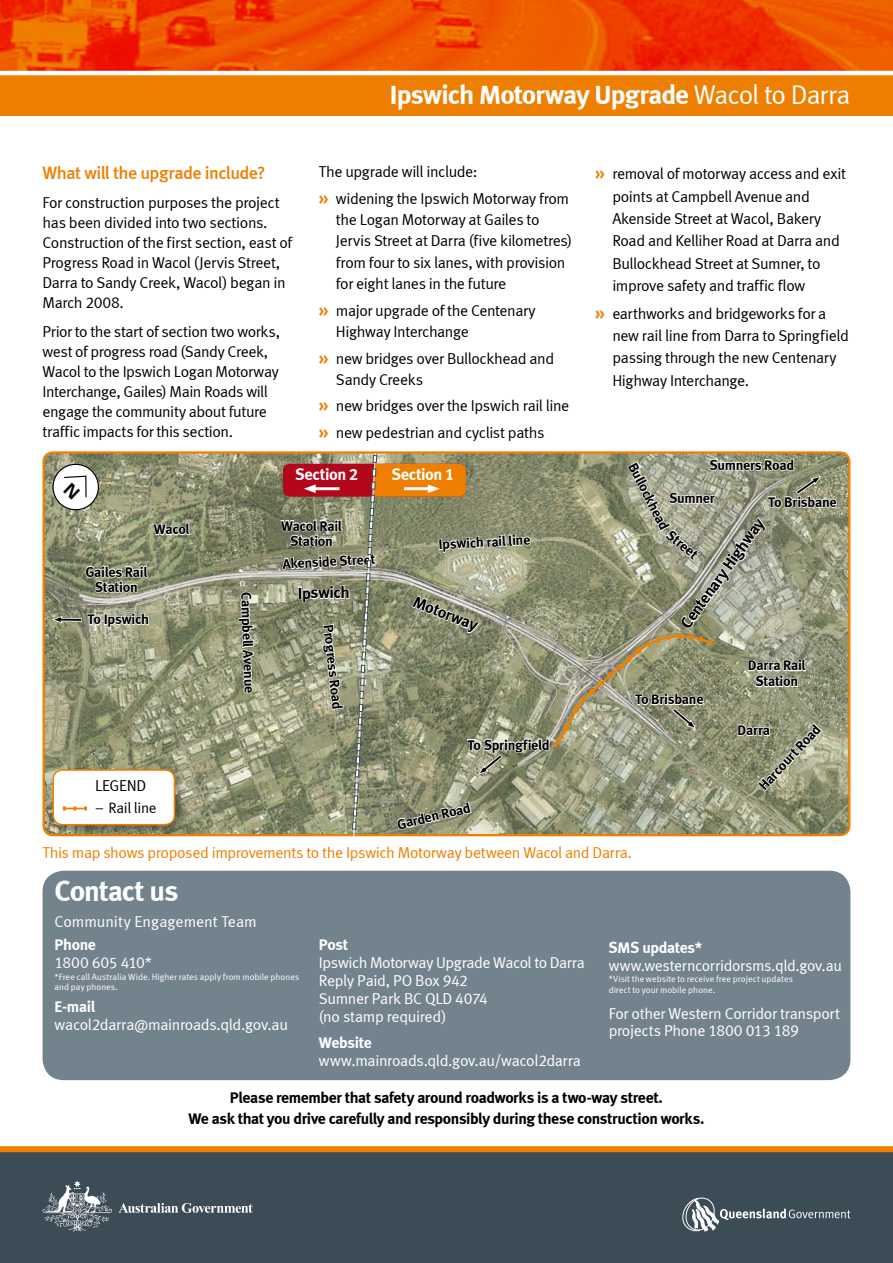
<style>
.page{position:relative;width:893px;height:1263px;background:#fff}
.page>*{position:absolute;margin:0;border:0;box-sizing:border-box;transform-origin:0 0}
.t1{font:29.1px "Meta Bold LF";letter-spacing:-.035em;color:#fff}
.t2{font:27px "Meta Bold LF";letter-spacing:-.035em;color:#fff}
.t3{font:18px "Meta Medium LF";letter-spacing:-.03em;color:#ee7f00}
.t4{font:16.5px "Meta Bold LF";color:#000}
.t5{font:16.35px "Meta Bold LF";letter-spacing:-.025em;color:#fff}
.t6{font:15.75px/20px "Meta Normal LF";letter-spacing:-.025em;color:#000}
.t7{font:15.75px/18px "Meta Normal LF";letter-spacing:-.02em;color:#fff}
.t8{font:15.75px/21px "Meta Bold LF";letter-spacing:-.025em;color:#000;text-align:center}
.t9{font:15.75px "Meta Normal LF";letter-spacing:-.025em;color:#ee7f00}
.t10{font:700 15.75px "Meta";letter-spacing:-.02em;color:#fff}
.t11{font:15.75px "Meta Normal LF";color:#fff}
.t12{font:15px "Meta Normal LF";letter-spacing:-.03em;color:#000}
.t13{font:14.25px/15px "Meta Bold LF";letter-spacing:-.025em;color:#000;text-align:center}
.t14{font:9px/10.5px "Meta Normal LF";color:#fff}
.s1{font-family:"Meta Normal"}
.s2{font-family:"Meta Bold LF";font-size:18px;color:#ee7f00}
</style>
<div class="page">
<div style="left:0;top:1151px;width:893px;height:112px;background:#3c4c56"></div>
<div style="left:0;top:1146px;width:893px;height:6px;background:#ee7f00"></div>
<div style="left:0;top:0;width:893px;height:115px;background:#ee7f00"></div>
<img style="left:0;top:0;width:893px;height:71px">
<hr style="left:0;top:71px;width:893px;height:4px;background:#fff">
<svg style="left:118px;top:1203px;width:135px;height:10px"></svg>
<svg style="left:43px;top:1180px;width:69px;height:51px"></svg>
<svg style="left:682px;top:1197px;width:168px;height:35px"></svg>
<img style="left:44px;top:454px;width:805px;height:381px">
<div style="left:43px;top:871px;width:807px;height:209px;background:#73838e;border-radius:21px"></div>
<svg style="left:62px;top:618px;width:20px;height:4px"></svg>
<hr style="left:58px;top:619px;width:23px;height:2px;background:#000">
<svg style="left:52px;top:616px;width:10px;height:7px"></svg>
<svg style="left:152px;top:522px;width:39px;height:19px"></svg>
<svg style="left:84px;top:564px;width:65px;height:31px"></svg>
<svg style="left:237px;top:558px;width:20px;height:136px;background:#b1b29d"></svg>
<svg style="left:86px;top:612px;width:64px;height:20px"></svg>
<svg style="left:280px;top:451px;width:558px;height:386px;background:#9c997d"></svg>
<div style="left:48px;top:765px;width:140px;height:73px;background:#000;opacity:.35"></div>
<div style="left:53px;top:770px;width:121px;height:55px;background:#fff;border-radius:10px"></div>
<div style="left:52px;top:769px;width:123px;height:56px;border:2px solid #ee7f00;border-radius:10px"></div>
<svg style="left:63px;top:806px;width:24px;height:4px"></svg>
<svg style="left:49px;top:462px;width:53px;height:51px"></svg>
<p class="t3" style="left:43px;top:163px;width:224px">What will the upgrade include?</p>
<p class="t6" style="left:43px;top:192px;width:251px">For construction purposes the project has been divided into two sections.<br>Construction of the first section, east of Progress Road in Wacol (Jervis Street, Darra to Sandy Creek, Wacol) began in March 2008.</p>
<p class="t6" style="left:43px;top:321px;width:239px">Prior to the start of section two works, west of progress road (Sandy Creek, Wacol to the Ipswich Logan Motorway Interchange, Gailes) Main Roads will engage the community about future traffic impacts for this section.</p>
<h2 class="t2" style="left:390px;top:78px;width:462px">Ipswich Motorway Upgrade <span class="s1">Wacol to Darra</span></h2>
<p class="t6" style="left:319px;top:158px;width:252px;line-height:26.7px">The upgrade will include:<br><span class="s2">»</span> widening the Ipswich Motorway from</p>
<p class="t6" style="left:336px;top:209px;width:238px;line-height:21.3px">the Logan Motorway at Gailes to Jervis Street at Darra (five kilometres) from four to six lanes, with provision for eight lanes in the future</p>
<p class="t6" style="left:336px;top:299px;width:201px;line-height:21.3px;text-indent:-17px"><span class="s2">»</span> major upgrade of the Centenary<br>Highway Interchange</p>
<p class="t6" style="left:336px;top:347px;width:220px;line-height:21.3px;text-indent:-17px"><span class="s2">»</span> new bridges over Bullockhead and<br>Sandy Creeks</p>
<p class="t6" style="left:319px;top:392px;width:252px;line-height:26.5px"><span class="s2">»</span> new bridges over the Ipswich rail line <span class="s2">»</span> new pedestrian and cyclist paths</p>
<p class="t6" style="left:612px;top:163px;width:235px;line-height:22.4px;text-indent:-17px"><span class="s2">»</span> removal of motorway access and exit points at Campbell Avenue and Akenside Street at Wacol, Bakery Road and Kelliher Road at Darra and Bullockhead Street at Sumner, to improve safety and traffic flow</p>
<p class="t6" style="left:612px;top:302px;width:238px;line-height:22.4px;text-indent:-17px"><span class="s2">»</span> earthworks and bridgeworks for a new rail line from Darra to Springfield passing through the new Centenary<br>Highway Interchange.</p>
<p class="t13" style="left:154px;top:522px;width:37px">Wacol</p>
<p class="t13" style="left:85px;top:564px;width:64px">Gailes Rail<br>Station</p>
<p class="t13" style="left:88px;top:611px;width:63px">To Ipswich</p>
<p class="t6" style="left:95px;top:775px;width:53px">LEGEND</p>
<p class="t12" style="left:95px;top:799px;width:63px">– Rail line</p>
<p class="t13" style="left:254px;top:592px;width:103px;rotate:88deg">Campbell Avenue</p>
<p class="t5" style="left:295px;top:464px;width:65px">Section 2</p>
<p class="t5" style="left:391px;top:464px;width:65px">Section 1</p>
<p class="t13" style="left:281px;top:518px;width:62px">Wacol Rail<br>Station</p>
<p class="t13" style="left:282px;top:556px;width:95px;rotate:-3deg">Akenside Street</p>
<p class="t4" style="left:297px;top:583px;width:54px;rotate:-1deg">Ipswich</p>
<p class="t13" style="left:336px;top:623px;width:87px;rotate:84deg">Progress Road</p>
<p class="t13" style="left:438px;top:537px;width:93px;rotate:-3deg">Ipswich rail line</p>
<p class="t4" style="left:418px;top:592px;width:70px;rotate:22deg">Motorway</p>
<p class="t13" style="left:468px;top:737px;width:84px">To Springfield</p>
<p class="t13" style="left:395px;top:817px;width:77px;rotate:-13deg">Garden Road</p>
<p class="t13" style="left:709px;top:457px;width:86px">Sumners Road</p>
<p class="t13" style="left:639px;top:460px;width:75px;rotate:63deg">Bullockhead</p>
<p class="t13" style="left:669px;top:490px;width:47px">Sumner</p>
<p class="t13" style="left:768px;top:494px;width:70px">To Brisbane</p>
<p class="t4" style="left:676px;top:620px;width:132px;rotate:-54deg">Centenary Highway</p>
<p class="t13" style="left:673px;top:527px;width:38px;rotate:40deg">Street</p>
<p class="t13" style="left:635px;top:692px;width:70px">To Brisbane</p>
<p class="t13" style="left:748px;top:657px;width:59px;line-height:15.9px">Darra Rail<br>Station</p>
<p class="t13" style="left:756px;top:782px;width:85px;rotate:-47deg">Harcourt Road</p>
<p class="t13" style="left:738px;top:722px;width:34px">Darra</p>
<p class="t9" style="left:43px;top:843px;width:591px">This map shows proposed improvements to the Ipswich Motorway between Wacol and Darra.</p>
<h1 class="t1" style="left:55px;top:873px;width:125px">Contact us</h1>
<p class="t10" style="left:55px;top:935px;width:43px">Phone</p>
<p class="t7" style="left:55px;top:953px;width:99px">1800 605 410*</p>
<p class="t14" style="left:55px;top:971px;width:246px">*Free call Australia Wide. Higher rates apply from mobile phones and pay phones.</p>
<p class="t10" style="left:55px;top:997px;width:42px">E-mail</p>
<p class="t7" style="left:55px;top:1015px;width:235px">wacol2darra@mainroads.qld.gov.au</p>
<p class="t11" style="left:55px;top:912px;width:204px">Community Engagement Team</p>
<p class="t10" style="left:319px;top:935px;width:31px">Post</p>
<p class="t7" style="left:319px;top:953px;width:268px">Ipswich Motorway Upgrade Wacol to Darra<br>Reply Paid, PO Box 942<br>Sumner Park BC QLD 4074<br>(no stamp required)</p>
<p class="t10" style="left:319px;top:1034px;width:54px">Website</p>
<p class="t7" style="left:319px;top:1051px;width:264px">www.mainroads.qld.gov.au/wacol2darra</p>
<p class="t10" style="left:609px;top:938px;width:95px">SMS updates*</p>
<p class="t7" style="left:609px;top:956px;width:235px">www.westerncorridorsms.qld.gov.au</p>
<p class="t14" style="left:609px;top:974px;width:186px">*Visit the website to receive free project updates direct to your mobile phone.</p>
<p class="t7" style="left:609px;top:1004px;width:233px;line-height:17.2px">For other Western Corridor transport projects Phone 1800 013 189</p>
<p class="t8" style="left:188px;top:1087px;width:517px">Please remember that safety around roadworks is a two-way street.<br>We ask that you drive carefully and responsibly during these construction works.</p>
</div>
